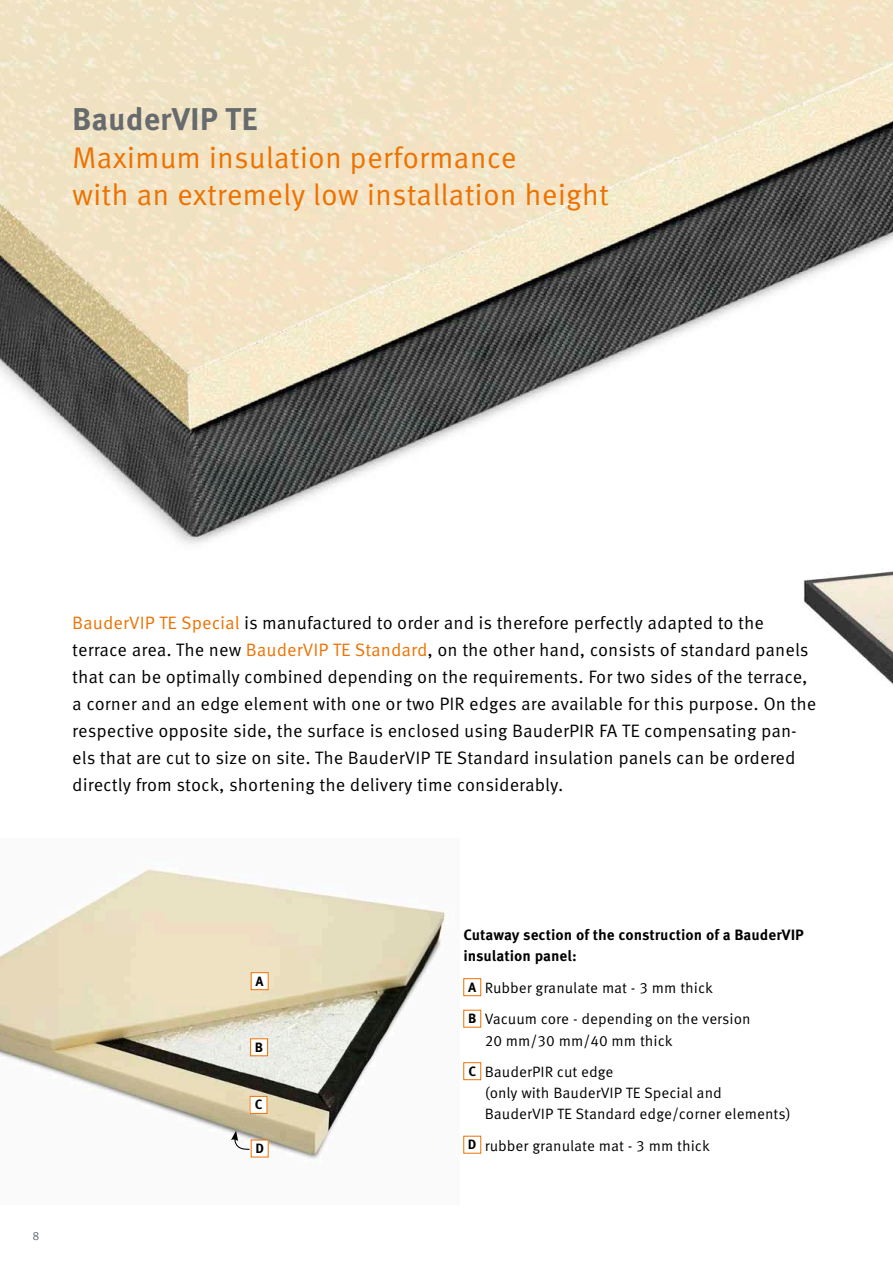
<style>
.page{position:relative;width:893px;height:1263px;background:#fff}
.page>*{position:absolute;margin:0;border:0;box-sizing:border-box;transform-origin:0 0}
.t1{font:700 31.5px "Meta Correspondence Pro";color:#676b6e}
.t2{font:30px/37.5px "Meta Correspondence Pro";color:#ed7201}
.t3{font:18px/27px "Meta Correspondence Pro";color:#000}
.t4{font:15px/31.5px "Meta Correspondence Pro";color:#000}
.t5{font:700 15px/21px "Meta Correspondence Pro";color:#000}
.t6{font:700 13.5px "Meta Correspondence Pro";color:#000}
.t7{font:12px "Meta Correspondence Pro";color:#5d676e}
.s1{color:#ed7201}
.s2{font-weight:700;font-size:13.5px}
</style>
<div class="page">
<img style="left:0;top:0;width:893px;height:544px">
<div style="left:463px;top:978px;width:18px;height:18px;border:1px solid #ed7201"></div>
<div style="left:463px;top:1062px;width:18px;height:18px;border:1px solid #ed7201"></div>
<img style="left:671px;top:196px;width:222px;height:489px">
<img style="left:0;top:869px;width:447px;height:294px">
<div style="left:251px;top:973px;width:17px;height:17px;background:#fff"></div>
<div style="left:251px;top:972px;width:17px;height:18px;border:1px solid #ed7201"></div>
<div style="left:250px;top:1096px;width:17px;height:17px;background:#fff"></div>
<div style="left:250px;top:1096px;width:17px;height:18px;border:1px solid #ed7201"></div>
<svg style="left:231px;top:1131px;width:20px;height:19px"></svg>
<div style="left:251px;top:1039px;width:17px;height:17px;background:#fff"></div>
<div style="left:250px;top:1038px;width:18px;height:18px;border:1px solid #ed7201"></div>
<div style="left:251px;top:1140px;width:17px;height:17px;background:#fff"></div>
<h1 class="t1" style="left:72px;top:94px;width:187px">BauderVIP TE</h1>
<h2 class="t2" style="left:72px;top:136px;width:538px">Maximum insulation performance<br>with an extremely low installation height</h2>
<p class="t3" style="left:72px;top:608px;width:746px"><span class="s1">BauderVIP TE Special</span> is manufactured to order and is therefore perfectly adapted to the terrace area. The new <span class="s1">BauderVIP TE Standard</span>, on the other hand, consists of standard panels that can be optimally combined depending on the requirements. For two sides of the terrace, a corner and an edge element with one or two PIR edges are available for this purpose. On the respective opposite side, the surface is enclosed using BauderPIR FA TE compensating pan&shy;els that are cut to size on site. The BauderVIP TE Standard insulation panels can be ordered directly from stock, shortening the delivery time considerably.</p>
<p class="t7" style="left:33px;top:1226px;width:8px">8</p>
<p class="t6" style="left:256px;top:970px;width:10px">A</p>
<p class="t6" style="left:255px;top:1036px;width:10px">B</p>
<p class="t6" style="left:255px;top:1094px;width:9px">C</p>
<p class="t6" style="left:255px;top:1137px;width:10px">D</p>
<p class="t5" style="left:463px;top:924px;width:342px">Cutaway section of the construction of a BauderVIP insulation panel:</p>
<p class="t4" style="left:468px;top:971px;width:284px"><span class="s2">A</span> Rubber granulate mat - 3 mm thick<br><span class="s2">B</span> Vacuum core - depending on the version</p>
<p class="t4" style="left:468px;top:1023px;width:206px;text-indent:16px">20 mm/30 mm/40 mm thick<br><span class="s2">C</span> BauderPIR cut edge</p>
<p class="t4" style="left:485px;top:1081px;width:308px;line-height:21px">(only with BauderVIP TE Special and<br>BauderVIP TE Standard edge/corner elements)</p>
<p class="t4" style="left:468px;top:1128px;width:243px"><span class="s2">D</span> rubber granulate mat - 3 mm thick</p>
</div>
